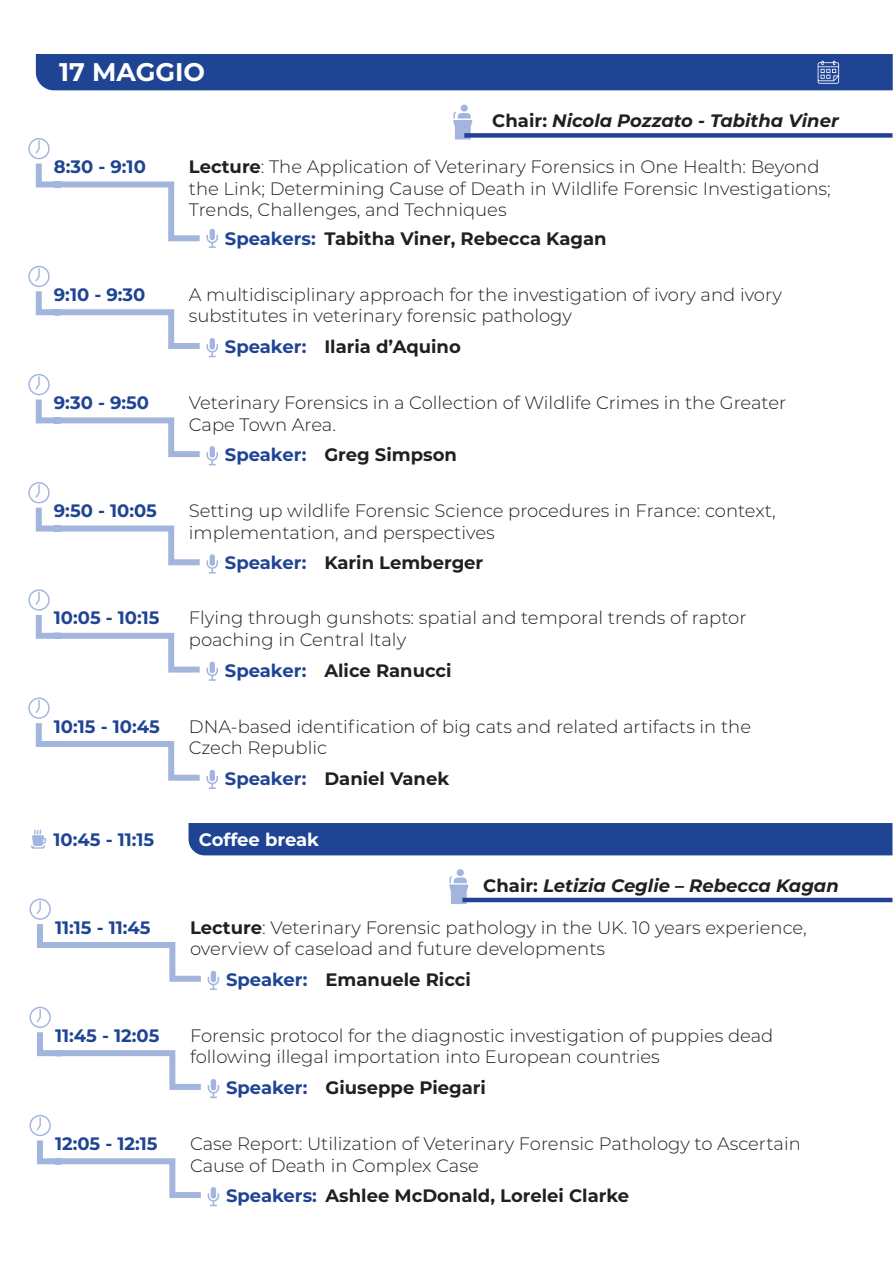
<style>
.page{position:relative;width:893px;height:1263px;background:#fff}
.page>*{position:absolute;margin:0;border:0;box-sizing:border-box;transform-origin:0 0}
.t1{font:700 25.5px "Montserrat";color:#fff}
.t2{font:300 18px/21.6px "Montserrat";color:#231f20}
.t3{font:700 18px "Montserrat";color:#1f4494}
.t4{font:700 18px "Montserrat";color:#231f20}
.t5{font:italic 700 18px "Montserrat";color:#231f20}
.t6{font:700 18px "Montserrat";color:#fff}
.s1{font-style:normal}
.s2{font-weight:700}
</style>
<div class="page">
<div style="left:36px;top:54px;width:857px;height:36px;background:#1f4494"></div>
<svg style="left:28px;top:138px;width:190px;height:110px"></svg>
<svg style="left:28px;top:266px;width:190px;height:91px"></svg>
<svg style="left:28px;top:482px;width:190px;height:91px"></svg>
<svg style="left:28px;top:589px;width:190px;height:92px"></svg>
<svg style="left:28px;top:697px;width:190px;height:92px"></svg>
<svg style="left:28px;top:374px;width:190px;height:91px"></svg>
<div style="left:189px;top:823px;width:703px;height:32px;background:#1f4494"></div>
<svg style="left:31px;top:830px;width:15px;height:19px"></svg>
<svg style="left:30px;top:898px;width:189px;height:92px"></svg>
<svg style="left:30px;top:1007px;width:189px;height:91px"></svg>
<svg style="left:30px;top:1115px;width:189px;height:91px"></svg>
<div style="left:461px;top:105px;width:7px;height:7px;background:#a3b5de;border-radius:50%"></div>
<svg style="left:453px;top:112px;width:19px;height:28px"></svg>
<div style="left:457px;top:869px;width:7px;height:7px;background:#a3b5de;border-radius:50%"></div>
<svg style="left:449px;top:876px;width:19px;height:28px"></svg>
<div style="left:464px;top:133px;width:428px;height:5px;background:#224194"></div>
<hr style="left:462px;top:898px;width:430px;height:4px;background:#224194">
<p class="t1" style="left:59px;top:54px;width:147px">17 MAGGIO</p>
<p class="t5" style="left:492px;top:108px;width:348px"><span class="s1">Chair:</span> Nicola Pozzato - Tabitha Viner</p>
<p class="t3" style="left:54px;top:154px;width:94px">8:30 - 9:10</p>
<p class="t2" style="left:189px;top:155px;width:643px"><span class="s2">Lecture</span>: The Application of Veterinary Forensics in One Health: Beyond the Link; Determining Cause of Death in Wildlife Forensic Investigations;<br>Trends, Challenges, and Techniques</p>
<p class="t3" style="left:225px;top:226px;width:92px">Speakers:</p>
<p class="t4" style="left:324px;top:226px;width:284px">Tabitha Viner, Rebecca Kagan</p>
<p class="t3" style="left:54px;top:281px;width:93px">9:10 - 9:30</p>
<p class="t2" style="left:189px;top:283px;width:595px">A multidisciplinary approach for the investigation of ivory and ivory</p>
<p class="t2" style="left:189px;top:305px;width:385px">substitutes in veterinary forensic pathology</p>
<p class="t3" style="left:225px;top:334px;width:83px">Speaker:</p>
<p class="t4" style="left:324px;top:334px;width:138px">Ilaria d’Aquino</p>
<p class="t3" style="left:54px;top:390px;width:97px">9:30 - 9:50</p>
<p class="t2" style="left:189px;top:391px;width:599px">Veterinary Forensics in a Collection of Wildlife Crimes in the Greater</p>
<p class="t2" style="left:189px;top:413px;width:149px">Cape Town Area.</p>
<p class="t3" style="left:225px;top:442px;width:83px">Speaker:</p>
<p class="t4" style="left:324px;top:442px;width:134px">Greg Simpson</p>
<p class="t3" style="left:54px;top:498px;width:105px">9:50 - 10:05</p>
<p class="t2" style="left:189px;top:499px;width:588px">Setting up wildlife Forensic Science procedures in France: context,</p>
<p class="t2" style="left:189px;top:521px;width:307px">implementation, and perspectives</p>
<p class="t3" style="left:225px;top:550px;width:83px">Speaker:</p>
<p class="t4" style="left:324px;top:550px;width:160px">Karin Lemberger</p>
<p class="t3" style="left:54px;top:605px;width:107px">10:05 - 10:15</p>
<p class="t2" style="left:189px;top:607px;width:559px">Flying through gunshots: spatial and temporal trends of raptor</p>
<p class="t2" style="left:189px;top:628px;width:219px">poaching in Central Italy</p>
<p class="t3" style="left:225px;top:657px;width:83px">Speaker:</p>
<p class="t4" style="left:324px;top:657px;width:129px">Alice Ranucci</p>
<p class="t3" style="left:54px;top:713px;width:107px">10:15 - 10:45</p>
<p class="t2" style="left:189px;top:715px;width:564px">DNA-based identification of big cats and related artifacts in the</p>
<p class="t2" style="left:189px;top:736px;width:140px">Czech Republic</p>
<p class="t3" style="left:225px;top:765px;width:83px">Speaker:</p>
<p class="t4" style="left:324px;top:765px;width:127px">Daniel Vanek</p>
<p class="t3" style="left:54px;top:826px;width:102px">10:45 - 11:15</p>
<p class="t6" style="left:199px;top:826px;width:122px">Coffee break</p>
<p class="t5" style="left:483px;top:872px;width:357px"><span class="s1">Chair:</span> Letizia Ceglie – Rebecca Kagan</p>
<p class="t3" style="left:55px;top:914px;width:97px">11:15 - 11:45</p>
<p class="t2" style="left:190px;top:916px;width:618px"><span class="s2">Lecture</span>: Veterinary Forensic pathology in the UK. 10 years experience, overview of caseload and future developments</p>
<p class="t3" style="left:226px;top:966px;width:83px">Speaker:</p>
<p class="t4" style="left:326px;top:966px;width:147px">Emanuele Ricci</p>
<p class="t3" style="left:55px;top:1022px;width:106px">11:45 - 12:05</p>
<p class="t2" style="left:190px;top:1024px;width:585px">Forensic protocol for the diagnostic investigation of puppies dead</p>
<p class="t2" style="left:190px;top:1045px;width:471px">following illegal importation into European countries</p>
<p class="t3" style="left:226px;top:1074px;width:83px">Speaker:</p>
<p class="t4" style="left:326px;top:1074px;width:162px">Giuseppe Piegari</p>
<p class="t3" style="left:55px;top:1130px;width:104px">12:05 - 12:15</p>
<p class="t2" style="left:190px;top:1132px;width:612px">Case Report: Utilization of Veterinary Forensic Pathology to Ascertain<br>Cause of Death in Complex Case</p>
<p class="t3" style="left:226px;top:1183px;width:92px">Speakers:</p>
<p class="t4" style="left:326px;top:1183px;width:305px">Ashlee McDonald, Lorelei Clarke</p>
</div>
